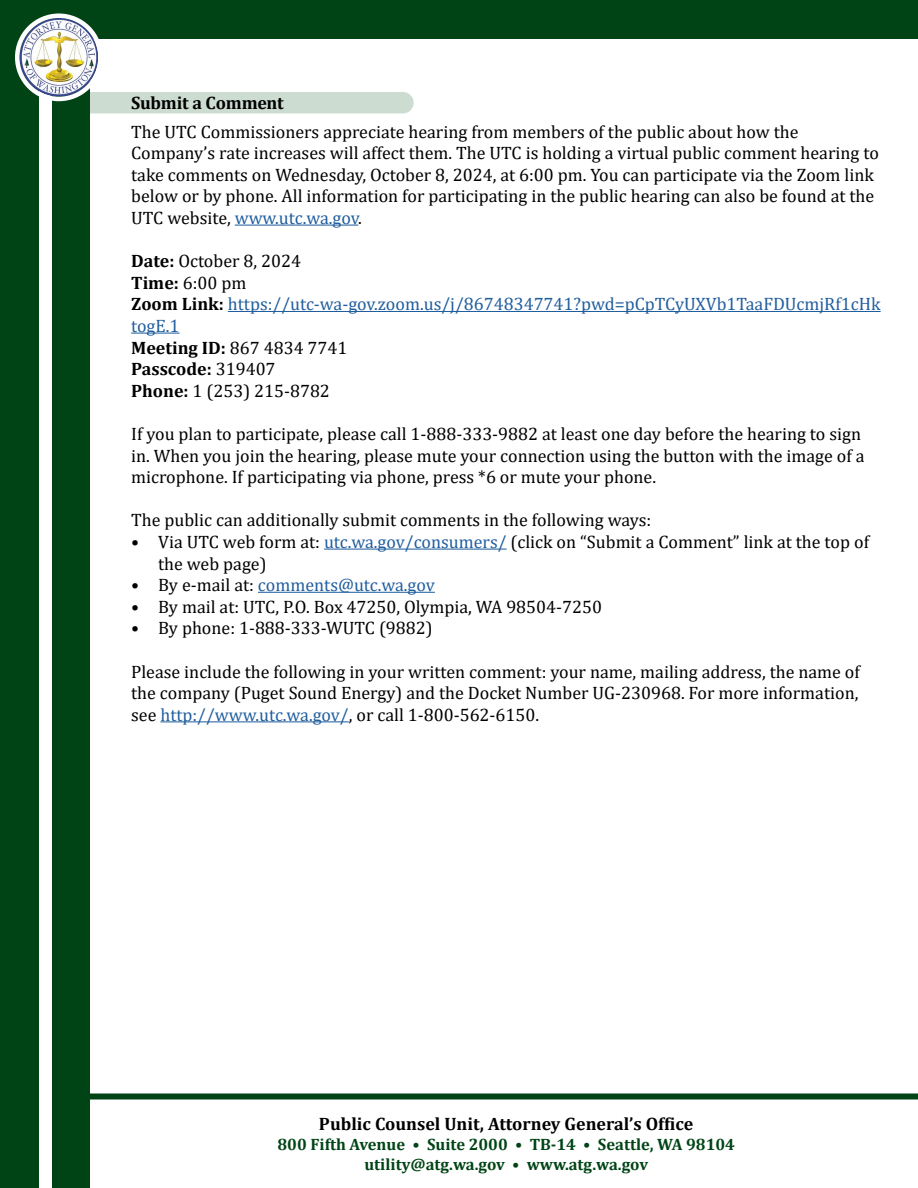
<style>
.page{position:relative;width:918px;height:1188px;background:#fff}
.page>*{position:absolute;margin:0;border:0;box-sizing:border-box;transform-origin:0 0}
.t1{font:18px/21.6px "Cambria";color:#000}
.t2{font:18px/21.6px "Cambria";color:#215e9e}
.t3{font:700 18px "Cambria";color:#000}
.t4{font:700 16.5px "Cambria";color:#004416}
.s1{color:#215e9e}
.s2{font-weight:700}
.s3{font-weight:700;color:#000}
.s4{font-weight:400}
.s5{color:#000}
</style>
<div class="page">
<div style="left:66px;top:92px;width:348px;height:21px;background:#ccdcd1;border-radius:11px"></div>
<div style="left:0;top:0;width:918px;height:39px;background:#004416"></div>
<div style="left:75px;top:1094px;width:843px;height:6px;background:#004416"></div>
<div style="left:0;top:0;width:39px;height:1188px;background:#004416"></div>
<div style="left:52px;top:0;width:38px;height:1188px;background:#004416"></div>
<img style="left:19px;top:18px;width:79px;height:79px">
<div style="left:15px;top:13px;width:88px;height:88px;border:4px solid #fff;border-radius:50%"></div>
<hr style="left:235px;top:225px;width:123px;height:1px;background:#215e9e">
<hr style="left:228px;top:311px;width:653px;height:1px;background:#215e9e">
<hr style="left:131px;top:333px;width:49px;height:1px;background:#215e9e">
<hr style="left:324px;top:549px;width:183px;height:1px;background:#215e9e">
<hr style="left:258px;top:592px;width:177px;height:1px;background:#215e9e">
<hr style="left:160px;top:721px;width:189px;height:1px;background:#215e9e">
<h1 class="t3" style="left:131px;top:90px;width:154px">Submit a Comment</h1>
<p class="t1" style="left:131px;top:121px;width:749px">The UTC Commissioners appreciate hearing from members of the public about how the Company’s rate increases will affect them. The UTC is holding a virtual public comment hearing to take comments on Wednesday, October 8, 2024, at 6:00 pm. You can participate via the Zoom link below or by phone. All information for participating in the public hearing can also be found at the UTC website, <span class="s1">www.utc.wa.gov</span>.</p>
<p class="t1" style="left:131px;top:250px;width:171px"><span class="s2">Date:</span> October 8, 2024</p>
<p class="t1" style="left:131px;top:272px;width:117px"><span class="s2">Time:</span> 6:00 pm</p>
<p class="t2" style="left:131px;top:293px;width:751px"><span class="s3">Zoom Link:</span> https://utc-wa-gov.zoom.us/j/86748347741?pwd=pCpTCyUXVb1TaaFDUcmjRf1cHk togE.1</p>
<p class="t1" style="left:131px;top:337px;width:218px"><span class="s2">Meeting ID:</span> 867 4834 7741</p>
<p class="t3" style="left:131px;top:356px;width:146px">Passcode: <span class="s4">319407</span></p>
<p class="t1" style="left:131px;top:380px;width:200px"><span class="s2">Phone:</span> 1 (253) 215-8782</p>
<p class="t1" style="left:131px;top:423px;width:735px">If you plan to participate, please call 1-888-333-9882 at least one day before the hearing to sign in. When you join the hearing, please mute your connection using the button with the image of a microphone. If participating via phone, press *6 or mute your phone.</p>
<p class="t1" style="left:131px;top:509px;width:522px">The public can additionally submit comments in the following ways:</p>
<p class="t1" style="left:158px;top:531px;width:713px;text-indent:-27px">• Via UTC web form at: <span class="s1">utc.wa.gov/consumers/</span> (click on “Submit a Comment” link at the top of the web page)</p>
<p class="t2" style="left:131px;top:574px;width:305px"><span class="s5">• By e-mail at:</span> comments@utc.wa.gov</p>
<p class="t1" style="left:131px;top:596px;width:472px">• By mail at: UTC, P.O. Box 47250, Olympia, WA 98504-7250</p>
<p class="t1" style="left:131px;top:617px;width:303px">• By phone: 1-888-333-WUTC (9882)</p>
<p class="t1" style="left:131px;top:661px;width:730px;text-align:justify">Please include the following in your written comment: your name, mailing address, the name of the company (Puget Sound Energy) and the Docket Number UG-230968. For more information, see <span class="s1">http://www.utc.wa.gov/</span>, or call 1-800-562-6150.</p>
<p class="t3" style="left:319px;top:1111px;width:376px">Public Counsel Unit, Attorney General’s Office</p>
<p class="t4" style="left:277px;top:1133px;width:459px">800 Fifth Avenue • Suite 2000 • TB-14 • Seattle, WA 98104</p>
<p class="t4" style="left:364px;top:1152px;width:285px">utility@atg.wa.gov • www.atg.wa.gov</p>
</div>
